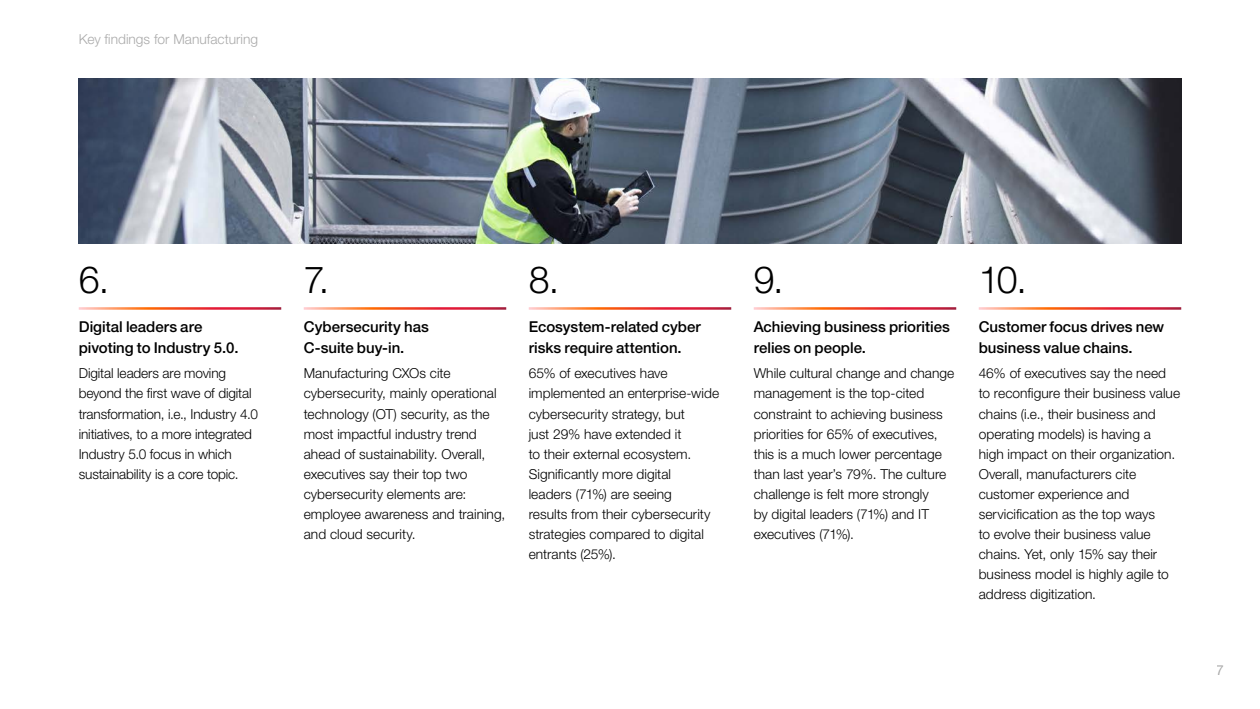
<style>
.page{position:relative;width:1260px;height:709px;background:#fff}
.page>*{position:absolute;margin:0;border:0;box-sizing:border-box;transform-origin:0 0}
.t1{font:300 37.5px "Helvetica Neue LT Pro";color:#000}
.t2{font:500 15px/21.2px "Helvetica Neue LT Pro";color:#000}
.t3{font:300 13.75px/20px "Helvetica Neue LT Pro";color:#000}
.t4{font:300 13.75px "Helvetica Neue LT Pro";color:#aaa}
.t5{font:13.75px "Helvetica Neue LT Pro";color:#aaa}
</style>
<div class="page">
<img style="left:79px;top:79px;width:1102px;height:165px">
<p class="t4" style="left:79px;top:31px;width:181px">Key findings for Manufacturing</p>
<h1 class="t1" style="left:79px;top:257px;width:32px">6.</h1>
<h1 class="t1" style="left:304px;top:257px;width:27px">7.</h1>
<h1 class="t1" style="left:529px;top:257px;width:32px">8.</h1>
<h1 class="t1" style="left:754px;top:257px;width:31px">9.</h1>
<h1 class="t1" style="left:979px;top:257px;width:50px">10.</h1>
<p class="t2" style="left:79px;top:316px;width:161px">Digital leaders are pivoting to Industry 5.0.</p>
<p class="t3" style="left:79px;top:363px;width:181px">Digital leaders are moving beyond the first wave of digital transformation, i.e., Industry 4.0 initiatives, to a more integrated<br>Industry 5.0 focus in which sustainability is a core topic.</p>
<p class="t2" style="left:304px;top:316px;width:127px">Cybersecurity has<br>C-suite buy-in.</p>
<p class="t3" style="left:304px;top:363px;width:203px">Manufacturing CXOs cite cybersecurity, mainly operational technology (OT) security, as the most impactful industry trend ahead of sustainability. Overall, executives say their top two cybersecurity elements are: employee awareness and training, and cloud security.</p>
<p class="t2" style="left:529px;top:316px;width:173px">Ecosystem-related cyber risks require attention.</p>
<p class="t3" style="left:529px;top:363px;width:192px">65% of executives have implemented an enterprise‑wide cybersecurity strategy, but<br>just 29% have extended it<br>to their external ecosystem.<br>Significantly more digital<br>leaders (71%) are seeing<br>results from their cybersecurity strategies compared to digital entrants (25%).</p>
<p class="t2" style="left:754px;top:316px;width:198px">Achieving business priorities relies on people.</p>
<p class="t3" style="left:754px;top:363px;width:202px">While cultural change and change management is the top-cited constraint to achieving business priorities for 65% of executives, this is a much lower percentage than last year’s 79%. The culture challenge is felt more strongly<br>by digital leaders (71%) and IT executives (71%).</p>
<p class="t2" style="left:979px;top:316px;width:187px">Customer focus drives new business value chains.</p>
<p class="t3" style="left:979px;top:363px;width:203px">46% of executives say the need to reconfigure their business value chains (i.e., their business and operating models) is having a<br>high impact on their organization.<br>Overall, manufacturers cite customer experience and servicification as the top ways<br>to evolve their business value chains. Yet, only 15% say their business model is highly agile to address digitization.</p>
<p class="t5" style="left:1217px;top:661px;width:9px">7</p>
</div>
